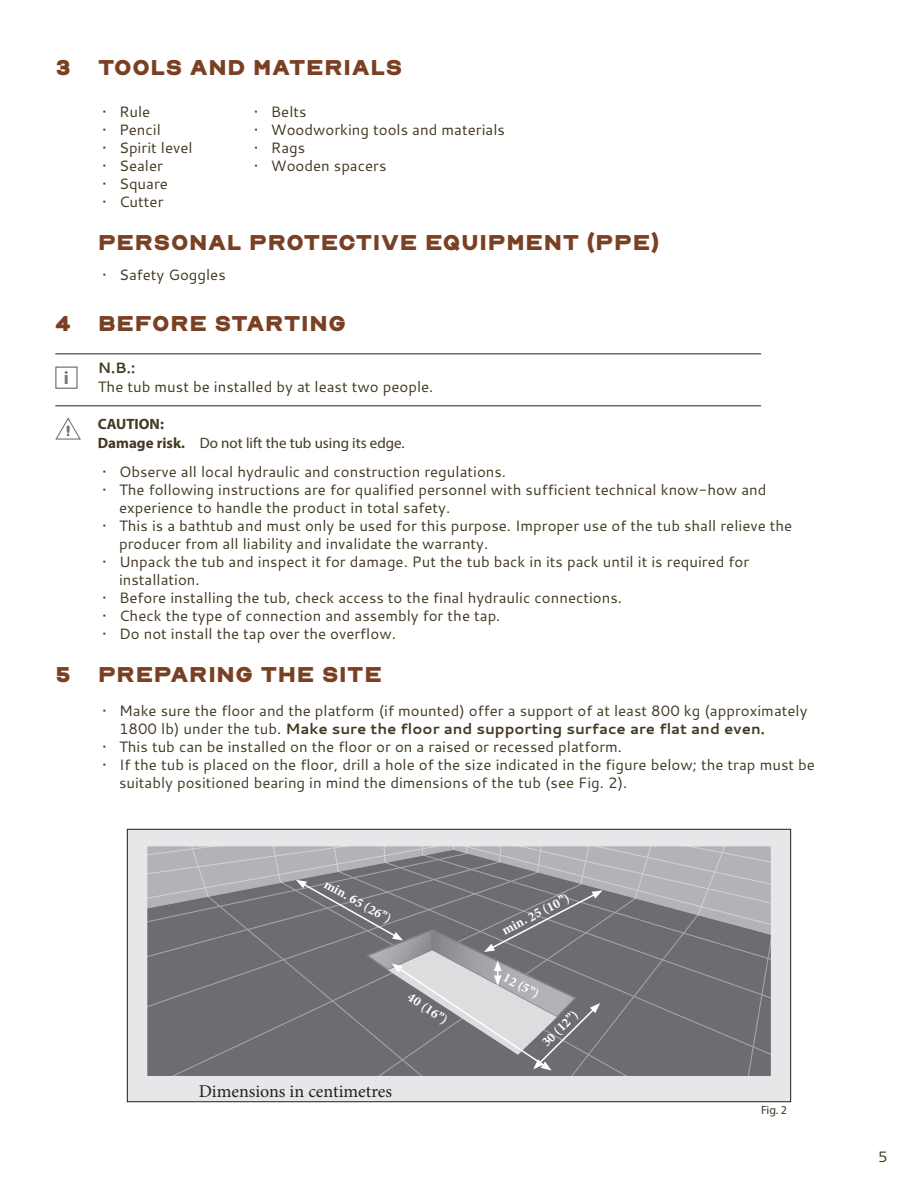
<style>
.page{position:relative;width:918px;height:1188px;background:#fff}
.page>*{position:absolute;margin:0;border:0;box-sizing:border-box;transform-origin:0 0}
.t1{font:900 22.5px "Nord";color:#794023}
.t2{font:700 18.45px "Myriad Pro";color:#747578}
.t3{font:18px "Minion Pro";color:#231f20}
.t4{font:15px/18px "Cantarell";color:#433922}
.t5{font:15px "Myriad Pro";color:#433922}
.t6{font:700 15px "Myriad Pro";color:#433922}
.t7{font:700 15px "Cantarell";color:#433922}
.t8{font:700 13.5px "Minion Pro";color:#fff}
.t9{font:12px "Myriad Pro";color:#433922}
.s1{font-weight:700}
</style>
<div class="page">
<svg style="left:55px;top:417px;width:26px;height:23px"></svg>
<div style="left:55px;top:367px;width:23px;height:22px;border:1px solid #747578"></div>
<hr style="left:55px;top:353px;width:706px;height:2px;background:#6c6d70">
<hr style="left:55px;top:405px;width:706px;height:1px;background:#6c6d70">
<div style="left:127px;top:829px;width:664px;height:273px;background:#e6e7e9"></div>
<div style="left:127px;top:829px;width:664px;height:273px;border:1px solid #231f20"></div>
<svg style="left:147px;top:846px;width:624px;height:230px;background:#828386"></svg>
<p class="t1" style="left:55px;top:56px;width:18px">3</p>
<p class="t1" style="left:98px;top:56px;width:306px">TOOLS AND MATERIALS</p>
<p class="t4" style="left:102px;top:103px;width:50px">• Rule</p>
<p class="t4" style="left:102px;top:121px;width:60px">• Pencil</p>
<p class="t4" style="left:102px;top:139px;width:92px">• Spirit level</p>
<p class="t4" style="left:102px;top:157px;width:62px">• Sealer</p>
<p class="t4" style="left:102px;top:175px;width:67px">• Square</p>
<p class="t4" style="left:102px;top:193px;width:63px">• Cutter</p>
<p class="t4" style="left:254px;top:103px;width:54px">• Belts</p>
<p class="t4" style="left:254px;top:121px;width:253px">• Woodworking tools and materials</p>
<p class="t4" style="left:254px;top:139px;width:53px">• Rags</p>
<p class="t4" style="left:254px;top:157px;width:134px">• Wooden spacers</p>
<p class="t1" style="left:98px;top:230px;width:563px">PERSONAL PROTECTIVE EQUIPMENT (PPE)</p>
<p class="t4" style="left:102px;top:265px;width:125px">• Safety Goggles</p>
<p class="t1" style="left:55px;top:312px;width:18px">4</p>
<p class="t1" style="left:98px;top:312px;width:250px">BEFORE STARTING</p>
<p class="t2" style="left:64px;top:365px;width:7px">i</p>
<p class="t7" style="left:98px;top:358px;width:39px">N.B.:</p>
<p class="t4" style="left:98px;top:378px;width:334px">The tub must be installed by at least two people.</p>
<p class="t6" style="left:98px;top:414px;width:68px">CAUTION:</p>
<p class="t6" style="left:98px;top:433px;width:89px">Damage risk.</p>
<p class="t5" style="left:200px;top:433px;width:206px">Do not lift the tub using its edge.</p>
<p class="t4" style="left:102px;top:463px;width:403px">• Observe all local hydraulic and construction regulations.</p>
<p class="t4" style="left:119px;top:481px;width:649px;text-indent:-17px">• The following instructions are for qualified personnel with sufficient technical know-how and experience to handle the product in total safety.</p>
<p class="t4" style="left:119px;top:517px;width:675px;text-indent:-17px">• This is a bathtub and must only be used for this purpose. Improper use of the tub shall relieve the producer from all liability and invalidate the warranty.</p>
<p class="t4" style="left:119px;top:553px;width:632px;text-indent:-17px">• Unpack the tub and inspect it for damage. Put the tub back in its pack until it is required for installation.</p>
<p class="t4" style="left:102px;top:589px;width:521px">• Before installing the tub, check access to the final hydraulic connections.</p>
<p class="t4" style="left:102px;top:607px;width:397px">• Check the type of connection and assembly for the tap.</p>
<p class="t4" style="left:102px;top:625px;width:295px">• Do not install the tap over the overflow.</p>
<p class="t1" style="left:55px;top:663px;width:18px">5</p>
<p class="t1" style="left:98px;top:663px;width:286px">PREPARING THE SITE</p>
<p class="t4" style="left:119px;top:701px;width:690px;text-indent:-17px">• Make sure the floor and the platform (if mounted) offer a support of at least 800 kg (approximately<br>1800 lb) under the tub. <span class="s1">Make sure the floor and supporting surface are flat and even.</span></p>
<p class="t4" style="left:102px;top:737px;width:522px">• This tub can be installed on the floor or on a raised or recessed platform.</p>
<p class="t4" style="left:119px;top:755px;width:697px;text-indent:-17px">• If the tub is placed on the floor, drill a hole of the size indicated in the figure below; the trap must be suitably positioned bearing in mind the dimensions of the tub (see Fig. 2).</p>
<p class="t8" style="left:330px;top:875px;width:76px;rotate:29deg">min. 65 (26’’)</p>
<p class="t8" style="left:498px;top:923px;width:76px;rotate:-28deg">min. 25 (10’’)</p>
<p class="t8" style="left:414px;top:988px;width:47px;rotate:34deg">40 (16’’)</p>
<p class="t8" style="left:509px;top:968px;width:40px;rotate:28deg">12 (5’’)</p>
<p class="t8" style="left:537px;top:1038px;width:47px;rotate:-45deg">30 (12’’)</p>
<p class="t3" style="left:199px;top:1080px;width:195px">Dimensions in centimetres</p>
<p class="t9" style="left:761px;top:1103px;width:28px">Fig. 2</p>
<p class="t4" style="left:878px;top:1147px;width:11px">5</p>
</div>
